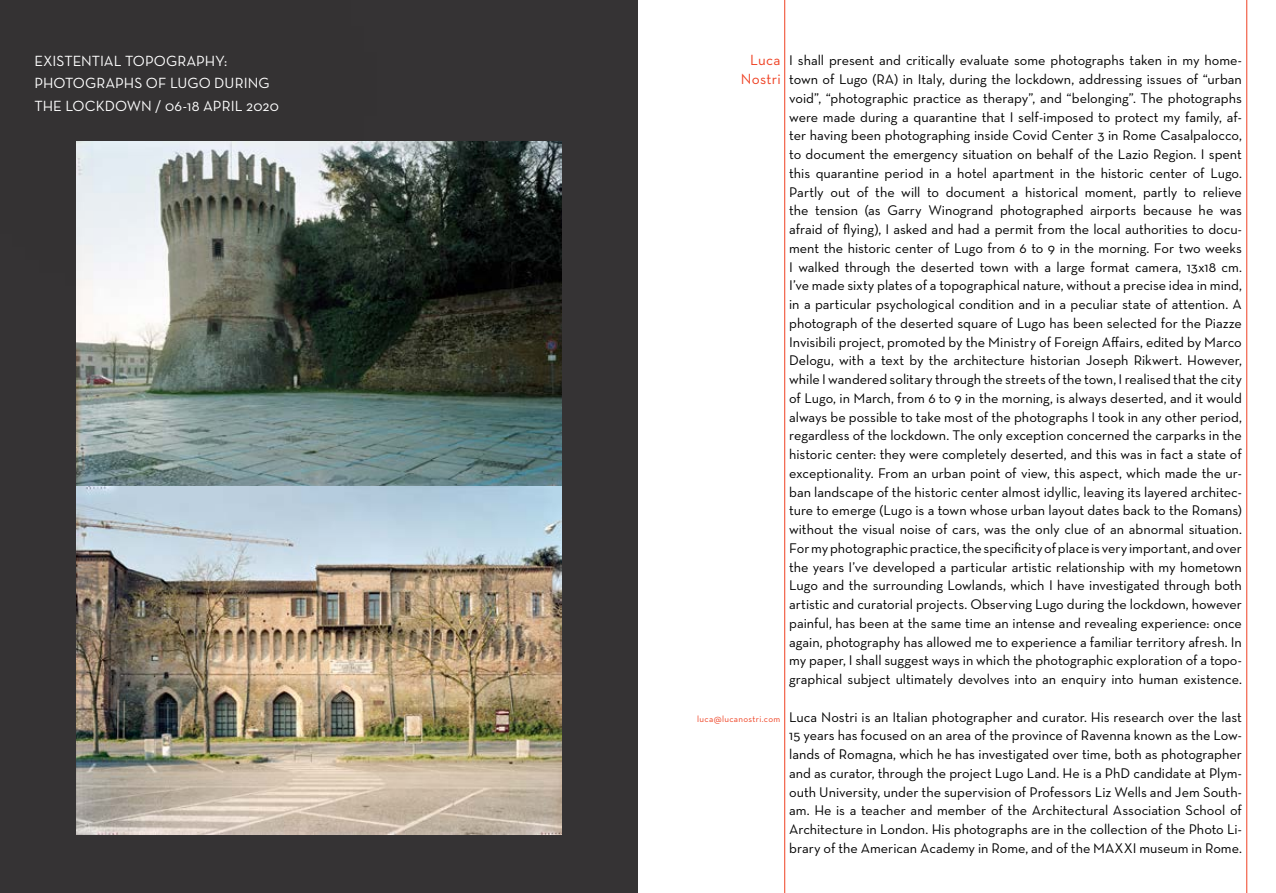
<style>
.page{position:relative;width:1276px;height:893px;background:#fff}
.page>*{position:absolute;margin:0;border:0;box-sizing:border-box;transform-origin:0 0}
.t1{font:500 15px/22.5px "Neutra Text CE";letter-spacing:.005em;color:#fff}
.t2{font:500 15px/19.5px "Neutra Text CE";letter-spacing:.015em;color:#ef4123;text-align:right}
.t3{font:500 14.25px/18.8px "Neutra Text CE";color:#000;text-align:justify}
.t4{font:500 9px "Neutra Text CE";letter-spacing:.035em;color:#ef4123}
</style>
<div class="page">
<div style="left:0;top:0;width:638px;height:893px;background:#353334"></div>
<hr style="left:1246px;top:0;width:1px;height:893px;background:#ef4123">
<hr style="left:784px;top:0;width:1px;height:893px;background:#ef4123">
<img style="left:77px;top:141px;width:484px;height:693px">
<div style="left:0;top:0;width:503px;height:425px;background:#000;opacity:.75"></div>
<p class="t1" style="left:34px;top:49px;width:246px">EXISTENTIAL TOPOGRAPHY:<br>PHOTOGRAPHS OF LUGO DURING<br>THE LOCKDOWN / 06-18 APRIL 2020</p>
<p class="t2" style="left:741px;top:50px;width:41px">Luca<br>Nostri</p>
<p class="t4" style="left:697px;top:713px;width:85px">luca@lucanostri.com</p>
<p class="t3" style="left:789px;top:51px;width:454px">I shall present and critically evaluate some photographs taken in my home&shy;town of Lugo (RA) in Italy, during the lockdown, addressing issues of “urban void”, “photographic practice as therapy”, and “belonging”. The photographs were made during a quarantine that I self-imposed to protect my family, af&shy;ter having been photographing inside Covid Center 3 in Rome Casalpalocco, to document the emergency situation on behalf of the Lazio Region. I spent this quarantine period in a hotel apartment in the historic center of Lugo.<br>Partly out of the will to document a historical moment, partly to relieve the tension (as Garry Winogrand photographed airports because he was afraid of flying), I asked and had a permit from the local authorities to docu&shy;ment the historic center of Lugo from 6 to 9 in the morning. For two weeks I walked through the deserted town with a large format camera, 13x18 cm.<br>I’ve made sixty plates of a topographical nature, without a precise idea in mind, in a particular psychological condition and in a peculiar state of attention. A photograph of the deserted square of Lugo has been selected for the Piazze Invisibili project, promoted by the Ministry of Foreign Affairs, edited by Marco Delogu, with a text by the architecture historian Joseph Rikwert. However, while I wandered solitary through the streets of the town, I realised that the city of Lugo, in March, from 6 to 9 in the morning, is always deserted, and it would always be possible to take most of the photographs I took in any other period, regardless of the lockdown. The only exception concerned the carparks in the historic center: they were completely deserted, and this was in fact a state of exceptionality. From an urban point of view, this aspect, which made the ur&shy;ban landscape of the historic center almost idyllic, leaving its layered architec&shy;ture to emerge (Lugo is a town whose urban layout dates back to the Romans) without the visual noise of cars, was the only clue of an abnormal situation.<br>For my photographic practice, the specificity of place is very important, and over the years I’ve developed a particular artistic relationship with my hometown Lugo and the surrounding Lowlands, which I have investigated through both artistic and curatorial projects. Observing Lugo during the lockdown, however painful, has been at the same time an intense and revealing experience: once again, photography has allowed me to experience a familiar territory afresh. In my paper, I shall suggest ways in which the photographic exploration of a topo&shy;graphical subject ultimately devolves into an enquiry into human existence.</p>
<p class="t3" style="left:789px;top:707px;width:454px">Luca Nostri is an Italian photographer and curator. His research over the last 15 years has focused on an area of the province of Ravenna known as the Low&shy;lands of Romagna, which he has investigated over time, both as photographer and as curator, through the project Lugo Land. He is a PhD candidate at Plym&shy;outh University, under the supervision of Professors Liz Wells and Jem South&shy;am. He is a teacher and member of the Architectural Association School of Architecture in London. His photographs are in the collection of the Photo Li&shy;brary of the American Academy in Rome, and of the MAXXI museum in Rome.</p>
</div>
